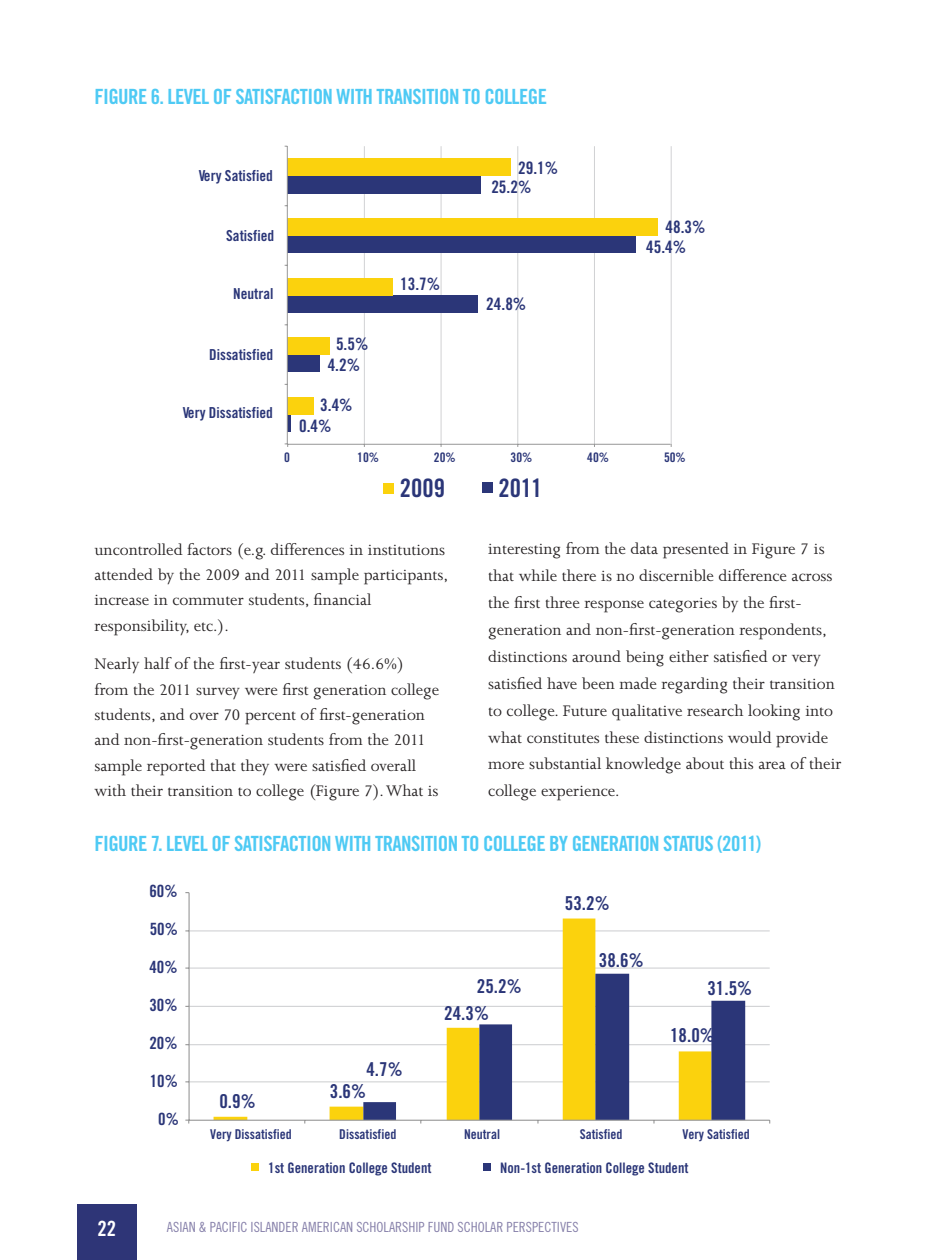
<style>
.page{position:relative;width:945px;height:1260px;background:#fff}
.page>*{position:absolute;margin:0;border:0;box-sizing:border-box;transform-origin:0 0}
.t1{font:25.38px "Trade Gothic Bold Cond Twenty";color:#2b3678}
.t2{font:21px "Trade Gothic Bold Cond Twenty";letter-spacing:-.03em;color:#4ecaf4}
.t3{font:21px "Trade Gothic Bold Cond Twenty";color:#fff}
.t4{font:19.07px "Trade Gothic Bold Cond Twenty";color:#2b3678}
.t5{font:17.5px/26.9px "Joanna";color:#231f20}
.t6{font:17.15px/20.1px "Trade Gothic Bold Cond Twenty";color:#2b3678}
.t7{font:16.97px "Trade Gothic Bold Cond Twenty";color:#2b3678}
.t8{font:15.22px "Trade Gothic Bold Cond Twenty";color:#2b3678}
.t9{font:14.53px "Trade Gothic Bold Cond Twenty";color:#2b3678}
.t10{font:14px "Trade Gothic Cond Eighteen";color:#8781aa}
.t11{font:13.47px "Trade Gothic Bold Cond Twenty";color:#2b3678}
.t12{font:13.12px "Trade Gothic Bold Cond Twenty";color:#2b3678}
</style>
<div class="page">
<div style="left:77px;top:1204px;width:60px;height:56px;background:#2e3577"></div>
<div style="left:383px;top:483px;width:11px;height:11px;background:#fbd20d"></div>
<div style="left:482px;top:483px;width:11px;height:10px;background:#2b3678"></div>
<hr style="left:364px;top:146px;width:1px;height:298px;background:#d1d2d4">
<hr style="left:441px;top:146px;width:1px;height:298px;background:#d1d2d4">
<hr style="left:517px;top:146px;width:1px;height:298px;background:#d1d2d4">
<hr style="left:594px;top:146px;width:1px;height:298px;background:#d1d2d4">
<hr style="left:671px;top:146px;width:1px;height:298px;background:#d1d2d4">
<hr style="left:287px;top:414px;width:3px;height:17px;background:#2b3678">
<div style="left:287px;top:355px;width:33px;height:17px;background:#2b3678"></div>
<div style="left:287px;top:295px;width:190px;height:17px;background:#2b3678"></div>
<div style="left:287px;top:236px;width:348px;height:17px;background:#2b3678"></div>
<div style="left:287px;top:176px;width:194px;height:17px;background:#2b3678"></div>
<div style="left:287px;top:397px;width:26px;height:17px;background:#fbd20d"></div>
<div style="left:287px;top:338px;width:43px;height:17px;background:#fbd20d"></div>
<div style="left:287px;top:278px;width:105px;height:17px;background:#fbd20d"></div>
<div style="left:287px;top:219px;width:371px;height:17px;background:#fbd20d"></div>
<div style="left:287px;top:159px;width:223px;height:17px;background:#fbd20d"></div>
<hr style="left:287px;top:444px;width:383px;height:1px;background:#989898">
<hr style="left:287px;top:146px;width:1px;height:298px;background:#989898">
<hr style="left:189px;top:1081px;width:581px;height:1px;background:#d1d2d4">
<hr style="left:189px;top:1044px;width:581px;height:1px;background:#d1d2d4">
<hr style="left:189px;top:1006px;width:581px;height:1px;background:#d1d2d4">
<hr style="left:189px;top:968px;width:581px;height:1px;background:#d1d2d4">
<hr style="left:189px;top:930px;width:581px;height:1px;background:#d1d2d4">
<svg style="left:214px;top:919px;width:497px;height:201px"></svg>
<svg style="left:363px;top:974px;width:382px;height:146px"></svg>
<hr style="left:189px;top:893px;width:1px;height:227px;background:#989898">
<hr style="left:189px;top:1120px;width:581px;height:1px;background:#989898">
<div style="left:251px;top:1163px;width:8px;height:8px;background:#fbd20d"></div>
<div style="left:483px;top:1163px;width:8px;height:8px;background:#2b3678"></div>
<p class="t2" style="left:94px;top:84px;width:454px">FIGURE 6. LEVEL OF SATISFACTION WITH TRANSITION TO COLLEGE</p>
<p class="t8" style="left:199px;top:166px;width:75px">Very Satisfied</p>
<p class="t8" style="left:226px;top:226px;width:49px">Satisfied</p>
<p class="t8" style="left:233px;top:284px;width:42px">Neutral</p>
<p class="t8" style="left:209px;top:345px;width:65px">Dissatisfied</p>
<p class="t8" style="left:183px;top:403px;width:91px">Very Dissatisfied</p>
<p class="t6" style="left:518px;top:158px;width:42px">29.1%</p>
<p class="t6" style="left:336px;top:334px;width:34px">5.5%</p>
<p class="t6" style="left:328px;top:355px;width:34px">4.2%</p>
<p class="t6" style="left:299px;top:395px;width:55px;text-indent:21px">3.4%<br>0.4%</p>
<p class="t6" style="left:400px;top:274px;width:42px">13.7%</p>
<p class="t6" style="left:491px;top:177px;width:42px">25.2%</p>
<p class="t6" style="left:486px;top:294px;width:42px">24.8%</p>
<p class="t6" style="left:665px;top:216px;width:42px">48.3%</p>
<p class="t6" style="left:646px;top:237px;width:42px">45.4%</p>
<p class="t12" style="left:284px;top:449px;width:7px">0</p>
<p class="t12" style="left:357px;top:449px;width:23px">10%</p>
<p class="t12" style="left:434px;top:449px;width:23px">20%</p>
<p class="t12" style="left:511px;top:449px;width:23px">30%</p>
<p class="t12" style="left:587px;top:449px;width:23px">40%</p>
<p class="t12" style="left:664px;top:449px;width:23px">50%</p>
<h1 class="t1" style="left:400px;top:473px;width:47px">2009</h1>
<h1 class="t1" style="left:498px;top:473px;width:46px">2011</h1>
<p class="t5" style="left:94px;top:537px;width:355px;line-height:25.6px">uncontrolled factors (e.g. differences in institutions attended by the 2009 and 2011 sample participants, increase in commuter students, financial responsibility, etc.).</p>
<p class="t5" style="left:94px;top:651px;width:346px;line-height:25.6px">Nearly half of the first-year students (46.6%) from the 2011 survey were first generation college students, and over 70 percent of first-generation and non-first-generation students from the 2011 sample reported that they were satisfied overall with their transition to college (Figure 7). What is</p>
<p class="t5" style="left:488px;top:536px;width:355px">interesting from the data presented in Figure 7 is that while there is no discernible difference across the first three response categories by the first&shy;generation and non-first-generation respondents, distinctions around being either satisfied or very satisfied have been made regarding their transition to college. Future qualitative research looking into what constitutes these distinctions would provide more substantial knowledge about this area of their college experience.</p>
<p class="t2" style="left:94px;top:831px;width:668px">FIGURE 7. LEVEL OF SATISFACTION WITH TRANSITION TO COLLEGE BY GENERATION STATUS (2011)</p>
<p class="t7" style="left:149px;top:881px;width:30px">60%</p>
<p class="t7" style="left:150px;top:919px;width:30px">50%</p>
<p class="t7" style="left:149px;top:957px;width:30px">40%</p>
<p class="t7" style="left:149px;top:995px;width:30px">30%</p>
<p class="t7" style="left:149px;top:1033px;width:30px">20%</p>
<p class="t7" style="left:150px;top:1070px;width:30px">10%</p>
<p class="t7" style="left:158px;top:1108px;width:22px">0%</p>
<p class="t4" style="left:565px;top:892px;width:46px">53.2%</p>
<p class="t4" style="left:219px;top:1090px;width:38px">0.9%</p>
<p class="t4" style="left:366px;top:1058px;width:38px">4.7%</p>
<p class="t4" style="left:330px;top:1080px;width:38px">3.6%</p>
<p class="t4" style="left:477px;top:974px;width:46px">25.2%</p>
<p class="t4" style="left:444px;top:1001px;width:46px">24.3%</p>
<p class="t4" style="left:599px;top:948px;width:46px">38.6%</p>
<p class="t4" style="left:707px;top:976px;width:46px">31.5%</p>
<p class="t4" style="left:670px;top:1024px;width:46px">18.0%</p>
<p class="t11" style="left:210px;top:1126px;width:83px">Very Dissatisfied</p>
<p class="t11" style="left:339px;top:1126px;width:59px">Dissatisfied</p>
<p class="t11" style="left:464px;top:1126px;width:38px">Neutral</p>
<p class="t11" style="left:580px;top:1126px;width:44px">Satisfied</p>
<p class="t11" style="left:682px;top:1126px;width:69px">Very Satisfied</p>
<p class="t9" style="left:268px;top:1159px;width:165px">1st Generation College Student</p>
<p class="t9" style="left:500px;top:1159px;width:190px">Non-1st Generation College Student</p>
<p class="t3" style="left:97px;top:1216px;width:20px">22</p>
<p class="t10" style="left:167px;top:1218px;width:413px">ASIAN &amp; PACIFIC ISLANDER AMERICAN SCHOLARSHIP FUND SCHOLAR PERSPECTIVES</p>
</div>
